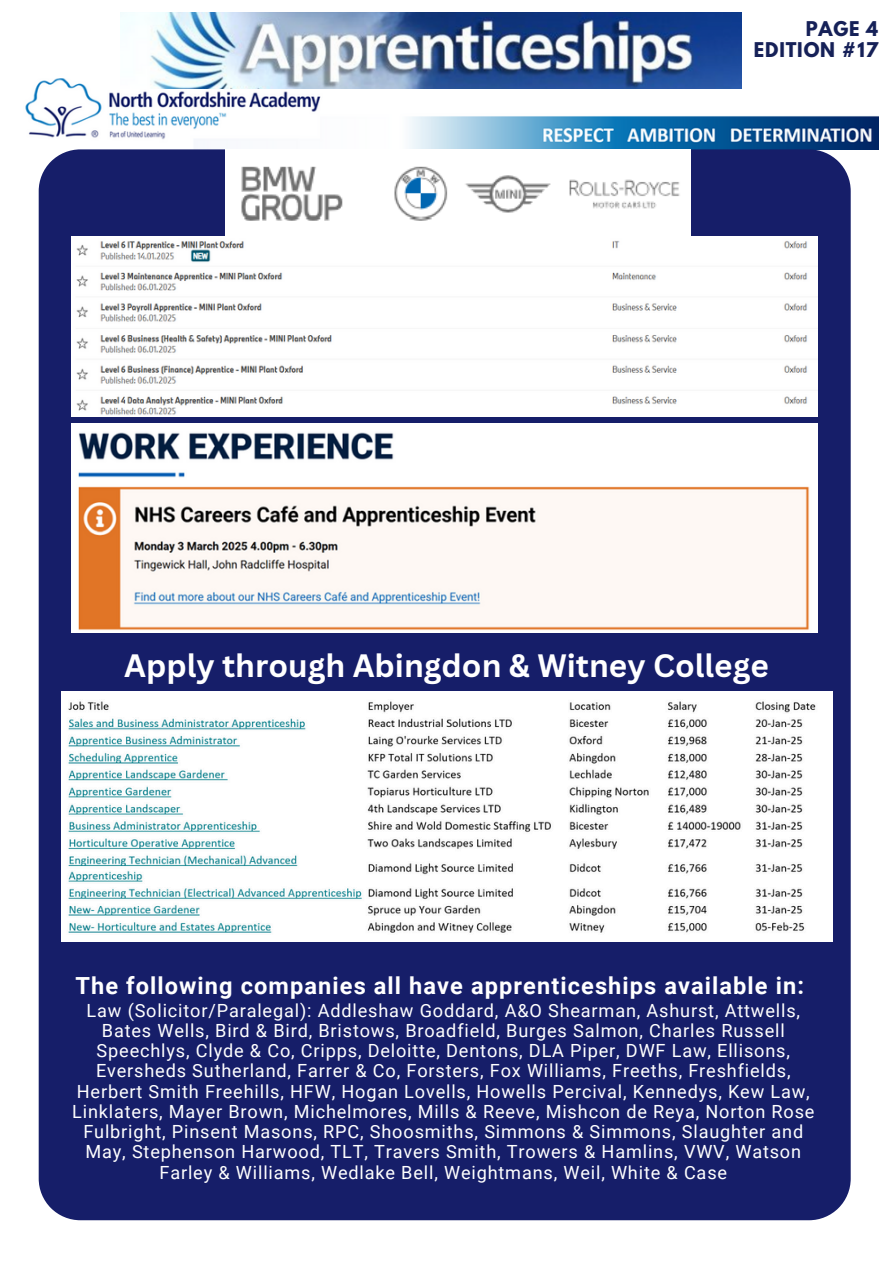
<style>
.page{position:relative;width:894px;height:1264px;background:#fff}
.page>*{position:absolute;margin:0;border:0;box-sizing:border-box;transform-origin:0 0}
.t1{font:700 31.5px "Canva Sans";color:#fff}
.t2{font:700 23.55px "Roboto";letter-spacing:.045em;color:#fff}
.t3{font:18.15px/20.2px "Roboto";letter-spacing:.045em;color:#fff;text-align:center}
.t4{font:700 18px/20.2px "League Spartan";letter-spacing:.045em;color:#162158;text-align:right}
</style>
<div class="page">
<img style="left:25px;top:79px;width:853px;height:71px">
<div style="left:39px;top:149px;width:811px;height:1071px;background:#161e69"></div>
<img style="left:120px;top:12px;width:621px;height:77px">
<img style="left:71px;top:423px;width:746px;height:209px">
<img style="left:61px;top:691px;width:771px;height:250px">
<img style="left:71px;top:236px;width:746px;height:180px">
<img style="left:225px;top:149px;width:465px;height:87px">
<p class="t4" style="left:753px;top:21px;width:126px">PAGE 4<br>EDITION #17</p>
<h2 class="t1" style="left:124px;top:643px;width:646px">Apply through Abingdon &amp; Witney College</h2>
<p class="t2" style="left:75px;top:972px;width:730px">The following companies all have apprenticeships available in:</p>
<p class="t3" style="left:72px;top:1000px;width:743px">Law (Solicitor/Paralegal): Addleshaw Goddard, A&amp;O Shearman, Ashurst, Attwells, Bates Wells, Bird &amp; Bird, Bristows, Broadfield, Burges Salmon, Charles Russell Speechlys, Clyde &amp; Co, Cripps, Deloitte, Dentons, DLA Piper, DWF Law, Ellisons, Eversheds Sutherland, Farrer &amp; Co, Forsters, Fox Williams, Freeths, Freshfields, Herbert Smith Freehills, HFW, Hogan Lovells, Howells Percival, Kennedys, Kew Law, Linklaters, Mayer Brown, Michelmores, Mills &amp; Reeve, Mishcon de Reya, Norton Rose Fulbright, Pinsent Masons, RPC, Shoosmiths, Simmons &amp; Simmons, Slaughter and May, Stephenson Harwood, TLT, Travers Smith, Trowers &amp; Hamlins, VWV, Watson Farley &amp; Williams, Wedlake Bell, Weightmans, Weil, White &amp; Case</p>
</div>
